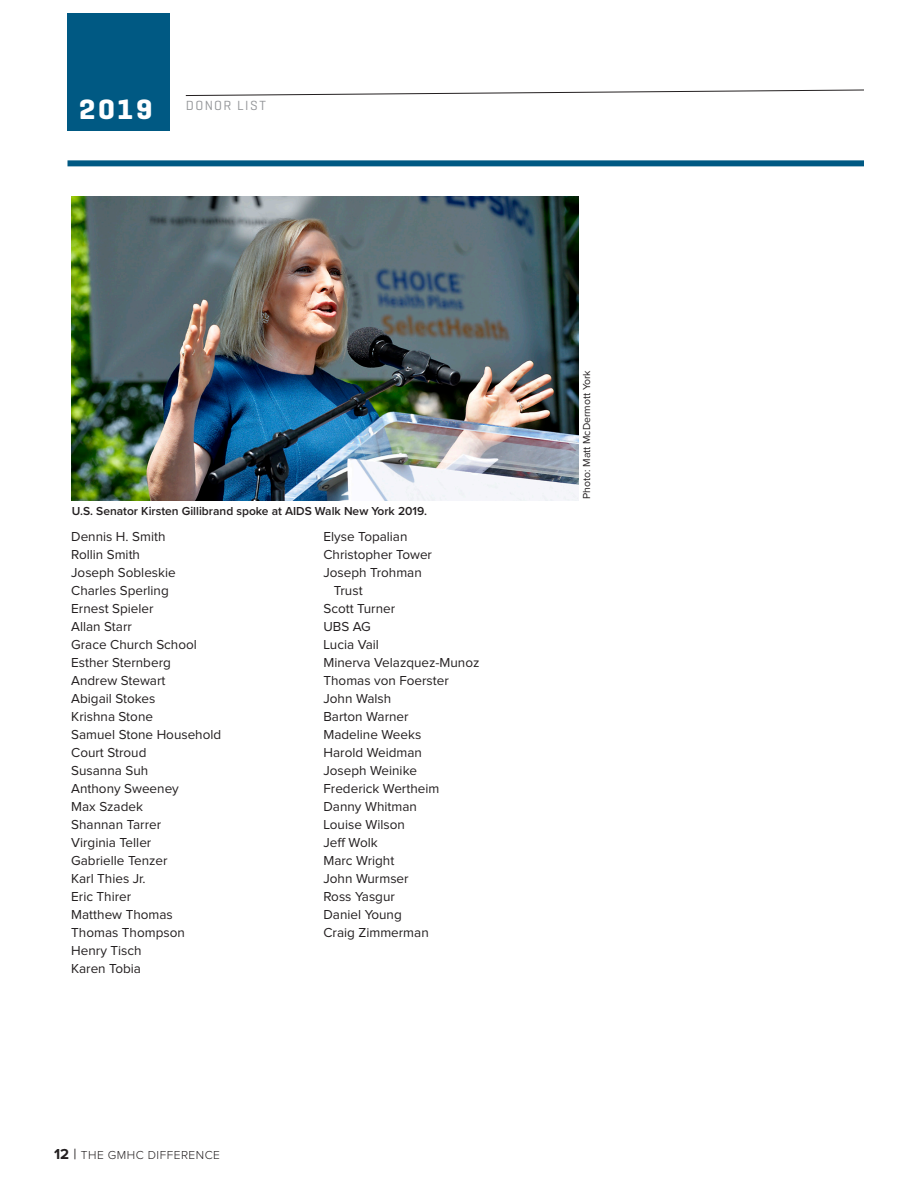
<style>
.page{position:relative;width:918px;height:1188px;background:#fff}
.page>*{position:absolute;margin:0;border:0;box-sizing:border-box;transform-origin:0 0}
.section_head_GeoMed{font:700 28.5px "Geogrotesque";color:#fff}
.IMO-10pt{font:13.5px "Proxima Nova";color:#231f20}
.section_head_GeoMed-2{font:13.5px "Geogrotesque";letter-spacing:.1em;color:#939598}
.IMO-10pt-2{font:600 12px "Proxima Nova";color:#231f20}
.t1{font:300 12px "Proxima Nova";letter-spacing:.04em;color:#231f20}
.IMO-10pt-3{font:10.5px "Proxima Nova";color:#231f20}
.s1{font-weight:700;font-size:15px}
.s2{font-weight:400;font-size:15px}
</style>
<div class="page">
<img style="left:71px;top:196px;width:507px;height:305px">
<div style="left:68px;top:160px;width:796px;height:6px;background:#005983"></div>
<svg style="left:185px;top:90px;width:679px;height:6px"></svg>
<div style="left:68px;top:13px;width:102px;height:118px;background:#005983"></div>
<p class="section_head_GeoMed" style="left:79px;top:91px;width:75px">2019</p>
<p class="section_head_GeoMed-2" style="left:186px;top:97px;width:82px">DONOR LIST</p>
<p class="IMO-10pt-2" style="left:72px;top:502px;width:357px">U.S. Senator Kirsten Gillibrand spoke at AIDS Walk New York 2019.</p>
<p class="IMO-10pt" style="left:71px;top:529px;width:96px">Dennis H. Smith</p>
<p class="IMO-10pt" style="left:71px;top:547px;width:70px">Rollin Smith</p>
<p class="IMO-10pt" style="left:71px;top:565px;width:106px">Joseph Sobleskie</p>
<p class="IMO-10pt" style="left:71px;top:583px;width:99px">Charles Sperling</p>
<p class="IMO-10pt" style="left:71px;top:601px;width:84px">Ernest Spieler</p>
<p class="IMO-10pt" style="left:71px;top:619px;width:62px">Allan Starr</p>
<p class="IMO-10pt" style="left:71px;top:637px;width:127px">Grace Church School</p>
<p class="IMO-10pt" style="left:71px;top:655px;width:101px">Esther Sternberg</p>
<p class="IMO-10pt" style="left:71px;top:673px;width:96px">Andrew Stewart</p>
<p class="IMO-10pt" style="left:71px;top:691px;width:86px">Abigail Stokes</p>
<p class="IMO-10pt" style="left:71px;top:709px;width:83px">Krishna Stone</p>
<p class="IMO-10pt" style="left:71px;top:727px;width:152px">Samuel Stone Household</p>
<p class="IMO-10pt" style="left:71px;top:745px;width:77px">Court Stroud</p>
<p class="IMO-10pt" style="left:71px;top:763px;width:79px">Susanna Suh</p>
<p class="IMO-10pt" style="left:71px;top:781px;width:109px">Anthony Sweeney</p>
<p class="IMO-10pt" style="left:71px;top:799px;width:73px">Max Szadek</p>
<p class="IMO-10pt" style="left:71px;top:817px;width:91px">Shannan Tarrer</p>
<p class="IMO-10pt" style="left:71px;top:835px;width:82px">Virginia Teller</p>
<p class="IMO-10pt" style="left:71px;top:853px;width:98px">Gabrielle Tenzer</p>
<p class="IMO-10pt" style="left:71px;top:871px;width:76px">Karl Thies Jr.</p>
<p class="IMO-10pt" style="left:71px;top:889px;width:62px">Eric Thirer</p>
<p class="IMO-10pt" style="left:71px;top:907px;width:103px">Matthew Thomas</p>
<p class="IMO-10pt" style="left:71px;top:925px;width:115px">Thomas Thompson</p>
<p class="IMO-10pt" style="left:71px;top:943px;width:72px">Henry Tisch</p>
<p class="IMO-10pt" style="left:71px;top:961px;width:71px">Karen Tobia</p>
<p class="t1" style="left:54px;top:1149px;width:168px"><span class="s1">12</span> <span class="s2">|</span> THE GMHC DIFFERENCE</p>
<p class="IMO-10pt" style="left:323px;top:529px;width:86px">Elyse Topalian</p>
<p class="IMO-10pt" style="left:323px;top:547px;width:110px">Christopher Tower</p>
<p class="IMO-10pt" style="left:323px;top:565px;width:100px">Joseph Trohman</p>
<p class="IMO-10pt" style="left:334px;top:583px;width:30px">Trust</p>
<p class="IMO-10pt" style="left:323px;top:601px;width:73px">Scott Turner</p>
<p class="IMO-10pt" style="left:323px;top:619px;width:49px">UBS AG</p>
<p class="IMO-10pt" style="left:323px;top:637px;width:57px">Lucia Vail</p>
<p class="IMO-10pt" style="left:323px;top:655px;width:158px">Minerva Velazquez-Munoz</p>
<p class="IMO-10pt" style="left:323px;top:673px;width:127px">Thomas von Foerster</p>
<p class="IMO-10pt" style="left:323px;top:691px;width:69px">John Walsh</p>
<p class="IMO-10pt" style="left:323px;top:709px;width:87px">Barton Warner</p>
<p class="IMO-10pt" style="left:323px;top:727px;width:99px">Madeline Weeks</p>
<p class="IMO-10pt" style="left:323px;top:745px;width:100px">Harold Weidman</p>
<p class="IMO-10pt" style="left:323px;top:763px;width:95px">Joseph Weinike</p>
<p class="IMO-10pt" style="left:323px;top:781px;width:117px">Frederick Wertheim</p>
<p class="IMO-10pt" style="left:323px;top:799px;width:95px">Danny Whitman</p>
<p class="IMO-10pt" style="left:323px;top:817px;width:83px">Louise Wilson</p>
<p class="IMO-10pt" style="left:323px;top:835px;width:56px">Jeff Wolk</p>
<p class="IMO-10pt" style="left:323px;top:853px;width:72px">Marc Wright</p>
<p class="IMO-10pt" style="left:323px;top:871px;width:87px">John Wurmser</p>
<p class="IMO-10pt" style="left:323px;top:889px;width:73px">Ross Yasgur</p>
<p class="IMO-10pt" style="left:323px;top:907px;width:80px">Daniel Young</p>
<p class="IMO-10pt" style="left:323px;top:925px;width:107px">Craig Zimmerman</p>
<p class="IMO-10pt-3" style="left:581px;top:499px;width:130px;rotate:-90deg">Photo: Matt McDermott York</p>
</div>
